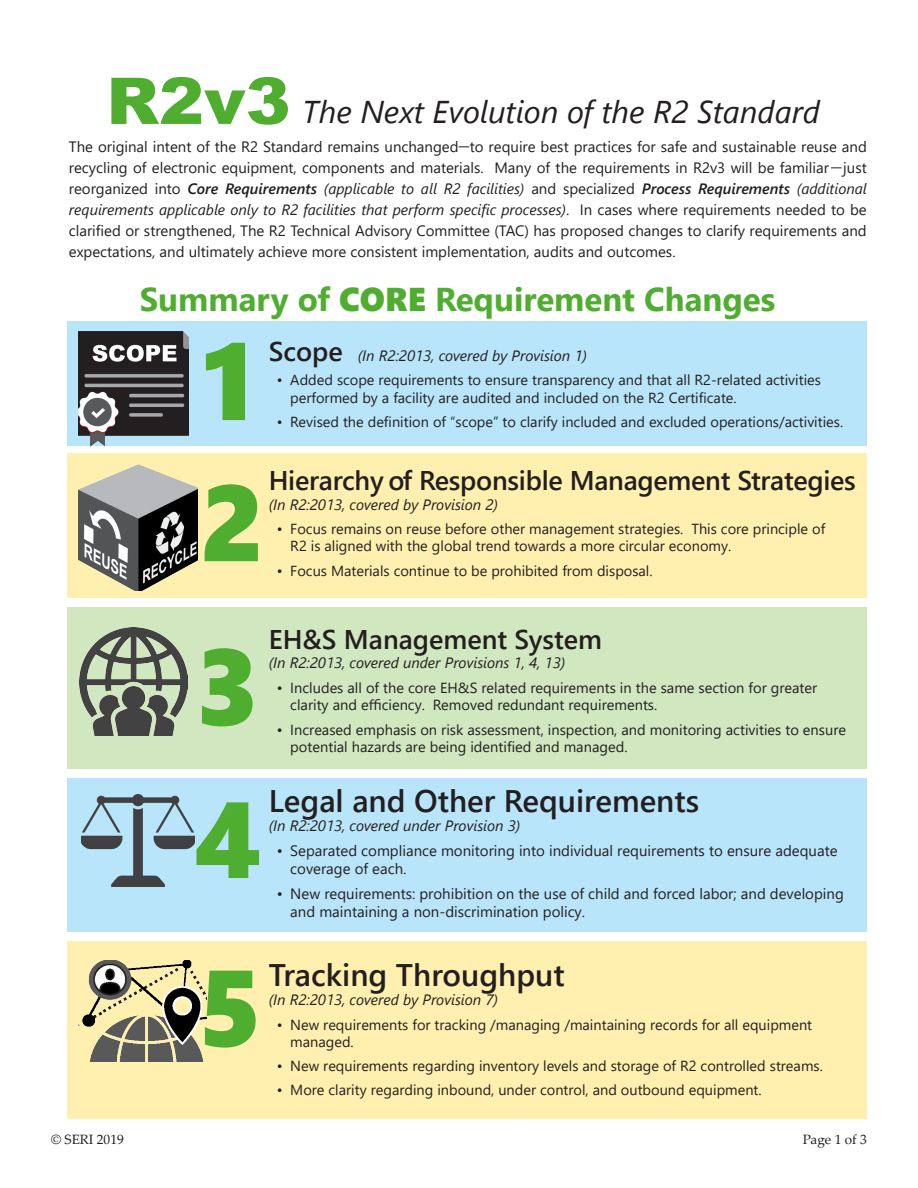
<style>
.page{position:relative;width:918px;height:1188px;background:#fff}
.page>*{position:absolute;margin:0;border:0;box-sizing:border-box;transform-origin:0 0}
.t1{font:108px "Segoe UI Black";color:#4fad2f}
.t2{font:700 33px "Segoe UI";color:#4fad2f}
.t3{font:italic 31.5px "Segoe UI";color:#231f20}
.t4{font:600 31.2px "Segoe UI";color:#231f20}
.t5{font:600 27px "Segoe UI";letter-spacing:-.01em;color:#231f20}
.t6{font:15px/21px "Segoe UI";color:#231f20}
.t7{font:italic 15px "Segoe UI";color:#231f20}
.t8{font:14.7px/17.5px "Segoe UI";color:#231f20}
.t9{font:14.55px/17.4px "Segoe UI";color:#231f20}
.t10{font:13.5px "Palatino Linotype";color:#231f20}
.s1{font-family:"Arial";font-weight:900;font-style:normal;font-size:64.5px;color:#4fad2f}
.s2{font-weight:300}
.s3{font-weight:600;font-style:italic}
.s4{font-style:italic}
.s5{font-family:"Segoe UI Black";font-weight:400}
.s6{font-weight:600;font-style:normal;font-size:27px}
</style>
<div class="page">
<div style="left:68px;top:321px;width:799px;height:125px;background:#b9e5fa"></div>
<img style="left:79px;top:332px;width:110px;height:114px">
<div style="left:68px;top:454px;width:799px;height:144px;background:#fff0af"></div>
<img style="left:79px;top:464px;width:119px;height:127px">
<div style="left:68px;top:607px;width:799px;height:162px;background:#d0e7c0"></div>
<img style="left:79px;top:628px;width:108px;height:108px">
<div style="left:68px;top:778px;width:799px;height:154px;background:#b9e5fa"></div>
<img style="left:81px;top:795px;width:113px;height:92px">
<div style="left:68px;top:941px;width:799px;height:178px;background:#fff0af"></div>
<img style="left:79px;top:960px;width:127px;height:102px">
<p class="t3" style="left:106px;top:82px;width:715px"><span class="s1">R2v3</span> The Next Evolution of the R2 Standard</p>
<p class="t6" style="left:69px;top:135px;width:799px;text-align:justify">The original intent of the R2 Standard remains unchanged<span class="s2">ꟷ</span>to require best practices for safe and sustainable reuse and recycling of electronic equipment, components and materials. Many of the requirements in R2v3 will be familiar <span class="s2">ꟷ</span> just reorganized into <span class="s3">Core Requirements</span> <span class="s4">(applicable to all R2 facilities)</span> and specialized <span class="s3">Process Requirements</span> <span class="s4">(additional requirements applicable only to R2 facilities that perform specific processes)</span>. In cases where requirements needed to be clarified or strengthened, The R2 Technical Advisory Committee (TAC) has proposed changes to clarify requirements and expectations, and ultimately achieve more consistent implementation, audits and outcomes.</p>
<p class="t2" style="left:140px;top:268px;width:637px">Summary of <span class="s5">CORE</span> Requirement Changes</p>
<p class="t1" style="left:202px;top:304px;width:54px">1</p>
<p class="t1" style="left:200px;top:445px;width:66px">2</p>
<p class="t7" style="left:269px;top:342px;width:320px"><span class="s6">Scope</span> (In R2:2013, covered by Provision 1)</p>
<p class="t9" style="left:290px;top:370px;width:532px;text-indent:-14px">• Added scope requirements to ensure transparency and that all R2-related activities performed by a facility are audited and included on the R2 Certificate.</p>
<p class="t9" style="left:277px;top:412px;width:568px">• Revised the definition of “scope” to clarify included and excluded operations/activities.</p>
<p class="t5" style="left:269px;top:455px;width:589px">Hierarchy of Responsible Management Strategies</p>
<p class="t7" style="left:269px;top:490px;width:231px">(In R2:2013, covered by Provision 2)</p>
<p class="t9" style="left:290px;top:519px;width:536px;text-indent:-14px">• Focus remains on reuse before other management strategies. This core principle of<br>R2 is aligned with the global trend towards a more circular economy.</p>
<p class="t9" style="left:277px;top:561px;width:377px">• Focus Materials continue to be prohibited from disposal.</p>
<p class="t1" style="left:196px;top:609px;width:66px">3</p>
<p class="t1" style="left:194px;top:761px;width:69px">4</p>
<p class="t5" style="left:269px;top:614px;width:335px">EH&amp;S Management System</p>
<p class="t7" style="left:269px;top:649px;width:298px">(In R2:2013, covered under Provisions 1, 4, 13)</p>
<p class="t8" style="left:290px;top:677px;width:528px;text-indent:-14px">• Includes all of the core EH&amp;S related requirements in the same section for greater clarity and efficiency. Removed redundant requirements.</p>
<p class="t8" style="left:277px;top:719px;width:571px">• Increased emphasis on risk assessment, inspection, and monitoring activities to ensure</p>
<p class="t8" style="left:290px;top:737px;width:339px">potential hazards are being identified and managed.</p>
<p class="t4" style="left:269px;top:771px;width:432px">Legal and Other Requirements</p>
<p class="t7" style="left:269px;top:812px;width:253px">(In R2:2013, covered under Provision 3)</p>
<p class="t6" style="left:290px;top:840px;width:549px;line-height:18px;text-indent:-14px">• Separated compliance monitoring into individual requirements to ensure adequate coverage of each.</p>
<p class="t6" style="left:290px;top:883px;width:555px;line-height:18px;text-indent:-14px">• New requirements: prohibition on the use of child and forced labor; and developing and maintaining a non-discrimination policy.</p>
<p class="t1" style="left:198px;top:930px;width:66px">5</p>
<p class="t4" style="left:269px;top:945px;width:297px">Tracking Throughput</p>
<p class="t7" style="left:269px;top:986px;width:231px">(In R2:2013, covered by Provision 7)</p>
<p class="t9" style="left:290px;top:1014px;width:523px;text-indent:-14px">• New requirements for tracking /managing /maintaining records for all equipment managed.</p>
<p class="t9" style="left:277px;top:1056px;width:548px">• New requirements regarding inventory levels and storage of R2 controlled streams.</p>
<p class="t9" style="left:277px;top:1080px;width:486px">• More clarity regarding inbound, under control, and outbound equipment.</p>
<p class="t10" style="left:51px;top:1130px;width:74px">© SERI 2019</p>
<p class="t10" style="left:803px;top:1130px;width:65px">Page 1 of 3</p>
</div>
